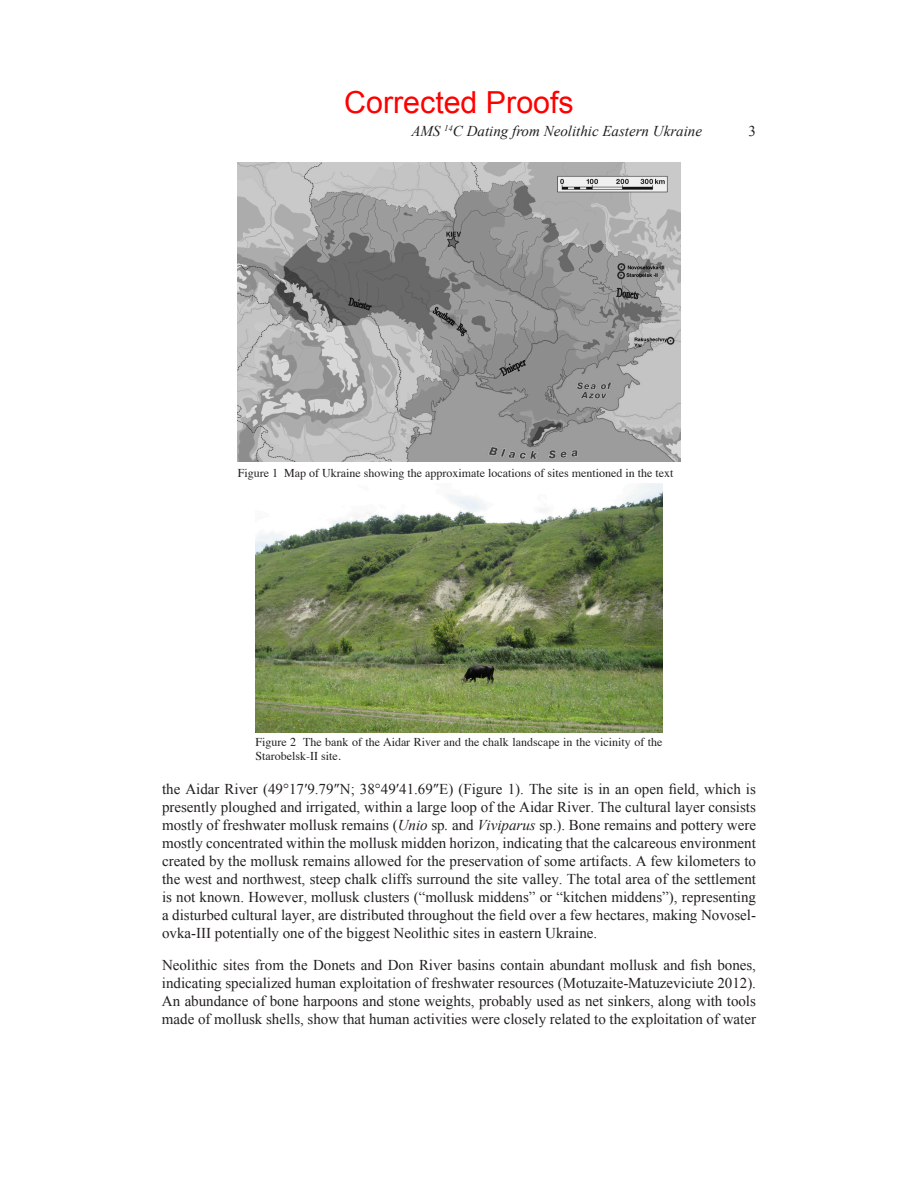
<style>
.page{position:relative;width:918px;height:1188px;background:#fff}
.page>*{position:absolute;margin:0;border:0;box-sizing:border-box;transform-origin:0 0}
.t1{font:30.3px "Arial";color:#f00}
.Body{font:15px/18px "Times New Roman";color:#231f20;text-align:justify}
.t2{font:italic 15px "Times New Roman";color:#231f20}
.Fig__caption{font:12px/14.4px "Times";color:#231f20}
.s1{font-style:italic}
</style>
<div class="page">
<img style="left:238px;top:162px;width:442px;height:299px">
<img style="left:256px;top:484px;width:407px;height:248px">
<h1 class="t1" style="left:344px;top:83px;width:231px">Corrected Proofs</h1>
<p class="t2" style="left:411px;top:120px;width:292px">AMS <sup>14</sup>C Dating from Neolithic Eastern Ukraine</p>
<p class="Body" style="left:748px;top:121px;width:9px">3</p>
<p class="Fig__caption" style="left:238px;top:465px;width:437px">Figure 1 Map of Ukraine showing the approximate locations of sites mentioned in the text</p>
<p class="Fig__caption" style="left:255px;top:734px;width:409px">Figure 2 The bank of the Aidar River and the chalk landscape in the vicinity of the<br>Starobelsk-II site.</p>
<p class="Body" style="left:162px;top:780px;width:596px">the Aidar River (49°17′9.79″N; 38°49′41.69″E) (Figure 1). The site is in an open field, which is presently ploughed and irrigated, within a large loop of the Aidar River. The cultural layer consists mostly of freshwater mollusk remains (<span class="s1">Unio</span> sp<span class="s1">.</span> and <span class="s1">Viviparus</span> sp.). Bone remains and pottery were mostly concentrated within the mollusk midden horizon, indicating that the calcareous environment created by the mollusk remains allowed for the preservation of some artifacts. A few kilometers to the west and northwest, steep chalk cliffs surround the site valley. The total area of the settlement is not known. However, mollusk clusters (“mollusk middens” or “kitchen middens”), representing a disturbed cultural layer, are distributed throughout the field over a few hectares, making Novosel&shy;ovka-III potentially one of the biggest Neolithic sites in eastern Ukraine.</p>
<p class="Body" style="left:162px;top:956px;width:596px">Neolithic sites from the Donets and Don River basins contain abundant mollusk and fish bones, indicating specialized human exploitation of freshwater resources (Motuzaite-Matuzeviciute 2012).<br>An abundance of bone harpoons and stone weights, probably used as net sinkers, along with tools made of mollusk shells, show that human activities were closely related to the exploitation of water</p>
</div>
